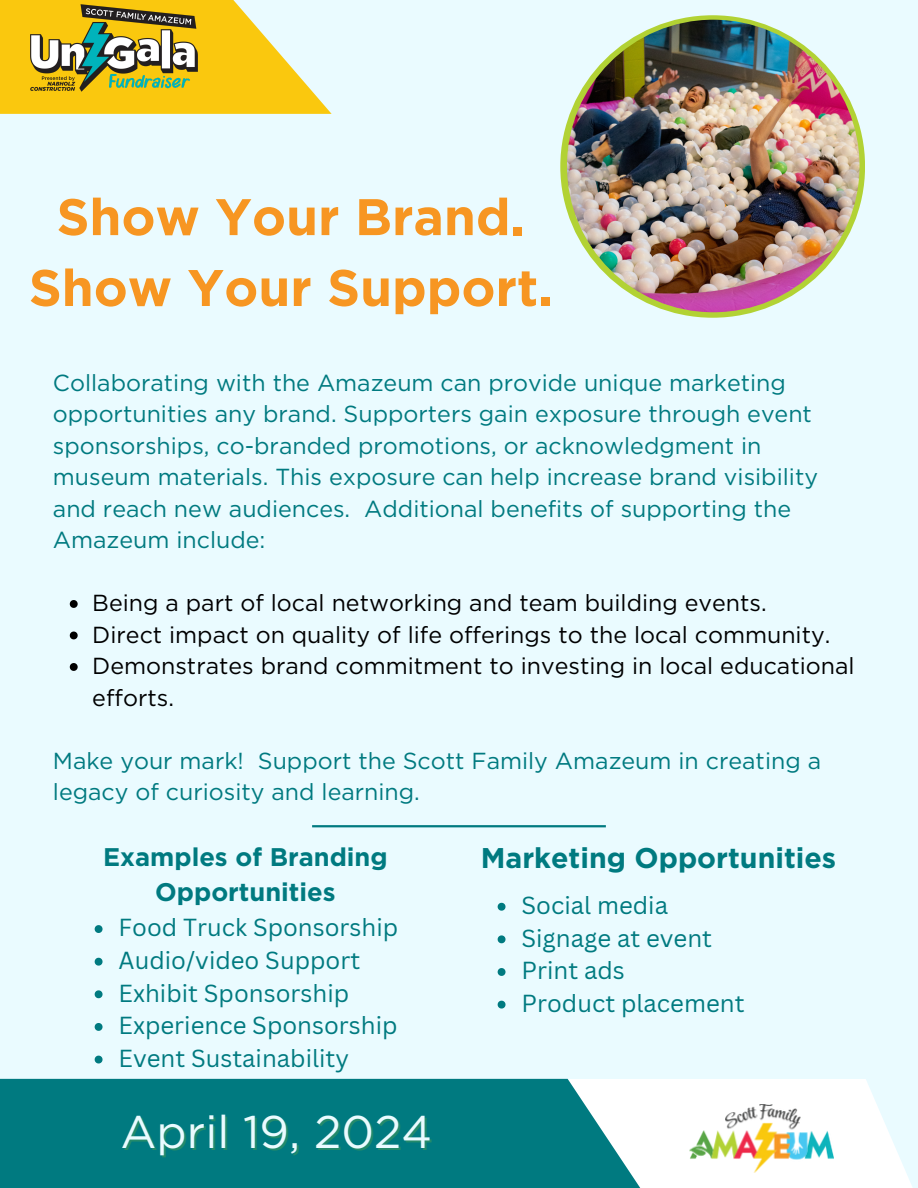
<style>
.page{position:relative;width:918px;height:1188px;background:#eafbff}
.page>*{position:absolute;margin:0;border:0;box-sizing:border-box;transform-origin:0 0}
.t1{font:700 51.45px/70.8px "Gotham";color:#f79622;text-align:center}
.t2{font:45.75px "Gotham";color:#eafbff}
.t3{font:700 28.5px "Gotham";color:#007a80}
.t4{font:700 25.5px/34.8px "Gotham";color:#007a80;text-align:center}
.t5{font:24px "Canva Sans";color:#007a80}
.t6{font:23.25px/31.5px "Gotham";color:#007a80}
.t7{font:23.25px/31.5px "Gotham";color:#000}
</style>
<div class="page">
<svg style="left:660px;top:1079px;width:253px;height:109px;background:#fbfefe"></svg>
<svg style="left:0;top:1079px;width:660px;height:109px;background:#15858a"></svg>
<img style="left:690px;top:1105px;width:144px;height:67px">
<svg style="left:70px;top:600px;width:8px;height:8px"></svg>
<svg style="left:70px;top:632px;width:8px;height:7px"></svg>
<svg style="left:70px;top:663px;width:8px;height:8px"></svg>
<svg style="left:95px;top:925px;width:8px;height:8px"></svg>
<svg style="left:95px;top:958px;width:8px;height:8px"></svg>
<svg style="left:95px;top:990px;width:8px;height:8px"></svg>
<svg style="left:95px;top:1023px;width:8px;height:8px"></svg>
<svg style="left:95px;top:1056px;width:8px;height:7px"></svg>
<svg style="left:498px;top:903px;width:8px;height:8px"></svg>
<svg style="left:498px;top:935px;width:8px;height:8px"></svg>
<svg style="left:498px;top:968px;width:8px;height:8px"></svg>
<svg style="left:498px;top:1001px;width:8px;height:8px"></svg>
<hr style="left:312px;top:825px;width:294px;height:2px;background:#007a80">
<svg style="left:0;top:52px;width:332px;height:62px;fill:#fac80e"></svg>
<img style="left:0;top:0;width:278px;height:107px">
<svg style="left:560px;top:15px;width:305px;height:303px;background:#b3d03f"></svg>
<img style="left:567px;top:20px;width:293px;height:292px;border-radius:50%">
<p class="t1" style="left:29px;top:181px;width:526px">Show Your Brand.<br>Show Your Support.</p>
<p class="t6" style="left:53px;top:367px;width:767px">Collaborating with the Amazeum can provide unique marketing opportunities any brand. Supporters gain exposure through event sponsorships, co-branded promotions, or acknowledgment in museum materials. This exposure can help increase brand visibility and reach new audiences. Additional benefits of supporting the Amazeum include:</p>
<p class="t7" style="left:92px;top:587px;width:676px">Being a part of local networking and team building events.</p>
<p class="t7" style="left:92px;top:619px;width:740px">Direct impact on quality of life offerings to the local community.</p>
<p class="t7" style="left:92px;top:650px;width:764px">Demonstrates brand commitment to investing in local educational efforts.</p>
<p class="t6" style="left:53px;top:745px;width:770px">Make your mark! Support the Scott Family Amazeum in creating a legacy of curiosity and learning.</p>
<p class="t4" style="left:103px;top:840px;width:286px">Examples of Branding<br>Opportunities</p>
<h4 class="t5" style="left:119px;top:911px;width:281px">Food Truck Sponsorship</h4>
<p class="t5" style="left:119px;top:943px;width:243px">Audio/video Support</p>
<p class="t5" style="left:119px;top:976px;width:232px">Exhibit Sponsorship</p>
<p class="t5" style="left:119px;top:1009px;width:280px">Experience Sponsorship</p>
<p class="t5" style="left:119px;top:1041px;width:232px">Event Sustainability</p>
<h1 class="t2" style="left:121px;top:1104px;width:313px">April 19, 2024</h1>
<p class="t3" style="left:481px;top:841px;width:357px">Marketing Opportunities</p>
<h3 class="t5" style="left:522px;top:888px;width:148px">Social media</h3>
<p class="t5" style="left:522px;top:921px;width:192px">Signage at event</p>
<p class="t5" style="left:522px;top:954px;width:105px">Print ads</p>
<p class="t5" style="left:522px;top:986px;width:225px">Product placement</p>
</div>
